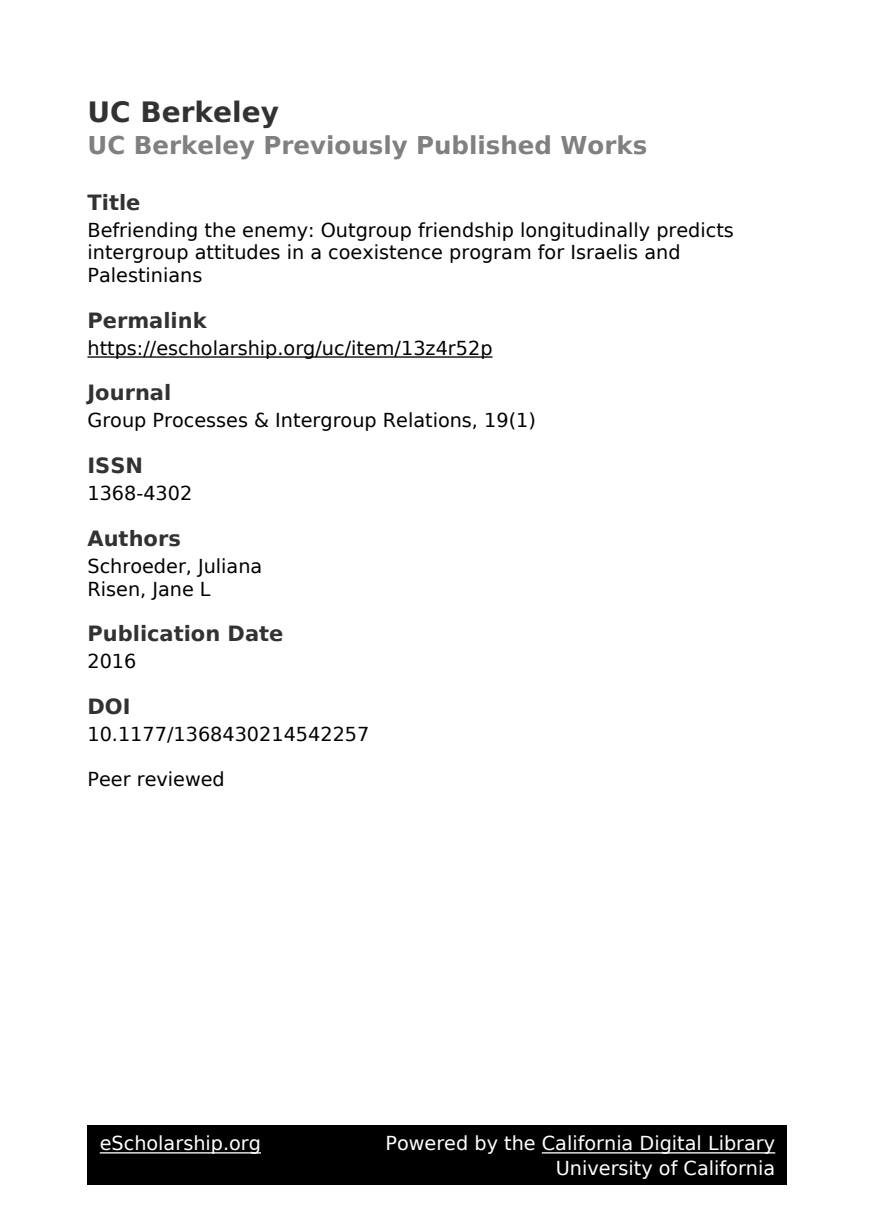
<style>
.page{position:relative;width:875px;height:1225px;background:#fff}
.page>*{position:absolute;margin:0;border:0;box-sizing:border-box;transform-origin:0 0}
.t1{font:700 28px "DejaVu Sans";color:#323232}
.t2{font:700 24.5px "DejaVu Sans";color:#808080}
.t3{font:700 21px "DejaVu Sans";color:#323232}
.t4{font:19.25px/22.4px "DejaVu Sans";color:#000}
.t5{font:19.25px/24.5px "DejaVu Sans";color:#fff;text-align:right}
</style>
<div class="page">
<hr style="left:88px;top:356px;width:405px;height:2px;background:#000">
<div style="left:88px;top:1125px;width:700px;height:60px;background:#000"></div>
<hr style="left:100px;top:1152px;width:161px;height:2px;background:#fff">
<hr style="left:542px;top:1152px;width:233px;height:2px;background:#fff">
<h1 class="t1" style="left:88px;top:101px;width:193px">UC Berkeley</h1>
<p class="t2" style="left:88px;top:136px;width:561px">UC Berkeley Previously Published Works</p>
<p class="t3" style="left:88px;top:194px;width:54px">Title</p>
<p class="t4" style="left:88px;top:221px;width:648px">Befriending the enemy: Outgroup friendship longitudinally predicts intergroup attitudes in a coexistence program for Israelis and<br>Palestinians</p>
<p class="t3" style="left:88px;top:312px;width:121px">Permalink</p>
<p class="t4" style="left:88px;top:338px;width:407px">https://escholarship.org/uc/item/13z4r52p</p>
<p class="t3" style="left:88px;top:384px;width:85px">Journal</p>
<p class="t4" style="left:88px;top:411px;width:450px">Group Processes &amp; Intergroup Relations, 19(1)</p>
<p class="t3" style="left:88px;top:457px;width:57px">ISSN</p>
<p class="t4" style="left:88px;top:484px;width:106px">1368-4302</p>
<p class="t3" style="left:88px;top:530px;width:95px">Authors</p>
<p class="t4" style="left:88px;top:557px;width:176px">Schroeder, Juliana<br>Risen, Jane L</p>
<p class="t3" style="left:88px;top:625px;width:198px">Publication Date</p>
<p class="t4" style="left:88px;top:652px;width:50px">2016</p>
<p class="t3" style="left:88px;top:698px;width:45px">DOI</p>
<p class="t4" style="left:88px;top:725px;width:283px">10.1177/1368430214542257</p>
<p class="t4" style="left:88px;top:770px;width:139px">Peer reviewed</p>
<p class="t5" style="left:100px;top:1133px;width:163px">eScholarship.org</p>
<p class="t5" style="left:385px;top:1133px;width:391px">Powered by the California Digital Library<br>University of California</p>
</div>
